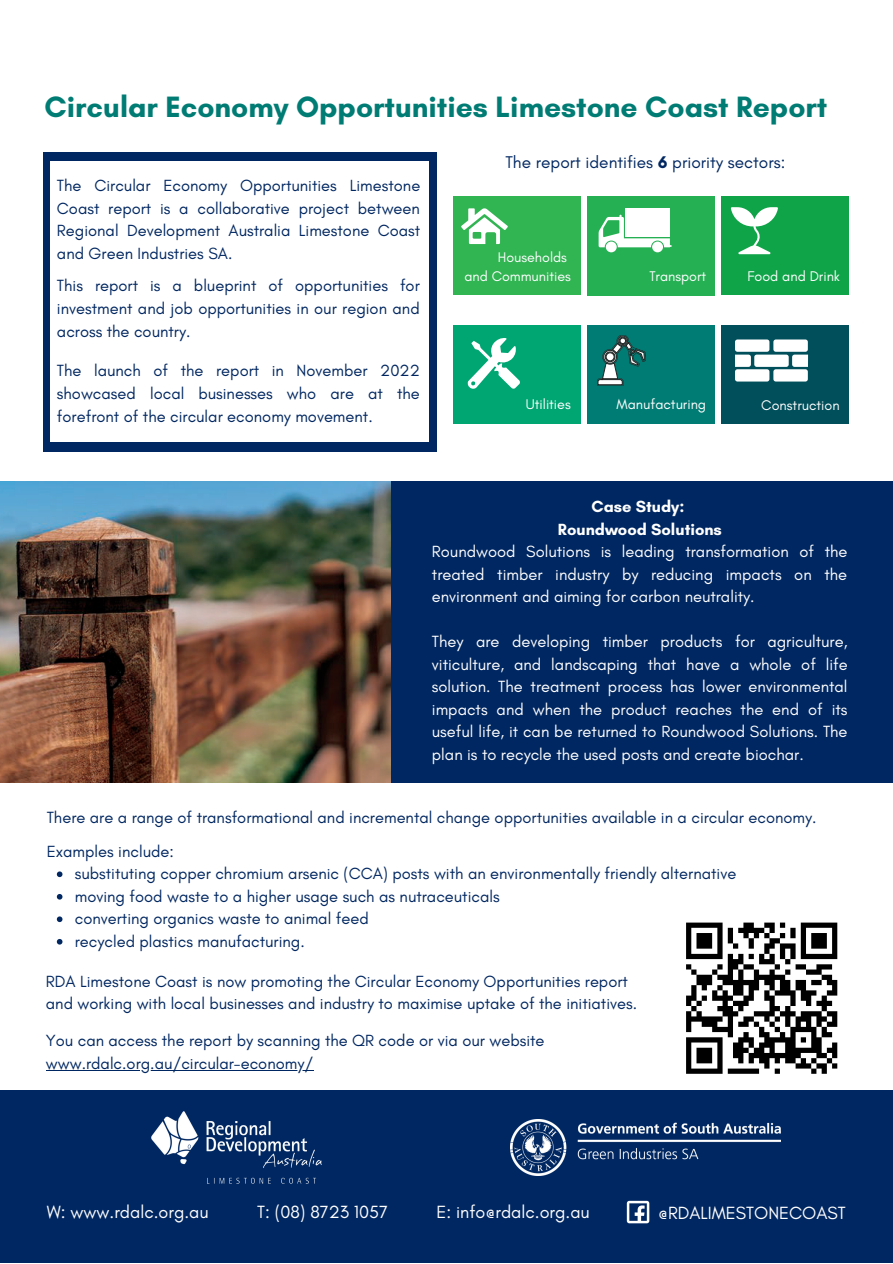
<style>
.page{position:relative;width:893px;height:1264px;background:#fff}
.page>*{position:absolute;margin:0;border:0;box-sizing:border-box;transform-origin:0 0}
.t1{font:700 30px "Glacial Indifference";color:#007c74}
.t2{font:18px "Glacial Indifference";color:#fff}
.t3{font:17.25px "Glacial Indifference";color:#002761}
.t4{font:16.5px/22.5px "Glacial Indifference";color:#002761;text-align:justify}
.t5{font:16.5px/22.5px "Glacial Indifference";color:#fff;text-align:justify}
.t6{font:700 16.5px/22.5px "Glacial Indifference";color:#fff;text-align:center}
.t7{font:14.25px/19px "Glacial Indifference";color:#fff;text-align:right}
.s1{font-weight:700}
</style>
<div class="page">
<div style="left:0;top:1090px;width:892px;height:172px;background:#002761"></div>
<img style="left:151px;top:1111px;width:171px;height:73px">
<svg style="left:626px;top:1200px;width:23px;height:23px"></svg>
<img style="left:510px;top:1119px;width:270px;height:56px">
<svg style="left:686px;top:922px;width:152px;height:152px"></svg>
<div style="left:43px;top:152px;width:393px;height:299px;background:#002761"></div>
<div style="left:50px;top:162px;width:378px;height:279px;background:#fff"></div>
<hr style="left:46px;top:1069px;width:267px;height:1px;background:#002761">
<svg style="left:57px;top:871px;width:5px;height:6px"></svg>
<svg style="left:57px;top:894px;width:5px;height:5px"></svg>
<svg style="left:57px;top:916px;width:5px;height:6px"></svg>
<svg style="left:57px;top:939px;width:5px;height:5px"></svg>
<div style="left:721px;top:196px;width:127px;height:98px;background:#10a449"></div>
<svg style="left:731px;top:207px;width:47px;height:47px"></svg>
<div style="left:587px;top:325px;width:127px;height:98px;background:#007c74"></div>
<svg style="left:597px;top:335px;width:48px;height:51px"></svg>
<div style="left:453px;top:196px;width:127px;height:98px;background:#31b452"></div>
<svg style="left:461px;top:208px;width:47px;height:36px"></svg>
<div style="left:587px;top:196px;width:127px;height:99px;background:#25b053"></div>
<div style="left:605px;top:241px;width:11px;height:11px;background:#fff;border-radius:50%"></div>
<div style="left:652px;top:241px;width:11px;height:11px;background:#fff;border-radius:50%"></div>
<svg style="left:598px;top:215px;width:73px;height:32px"></svg>
<div style="left:625px;top:208px;width:45px;height:29px;background:#fff"></div>
<div style="left:453px;top:325px;width:127px;height:98px;background:#00a672"></div>
<svg style="left:467px;top:338px;width:53px;height:51px"></svg>
<div style="left:721px;top:325px;width:127px;height:98px;background:#004f5b"></div>
<svg style="left:735px;top:339px;width:73px;height:42px"></svg>
<img style="left:0;top:482px;width:391px;height:300px">
<div style="left:391px;top:482px;width:501px;height:300px;background:#002761"></div>
<h1 class="t1" style="left:45px;top:88px;width:784px">Circular Economy Opportunities Limestone Coast Report</h1>
<p class="t4" style="left:57px;top:174px;width:365px">The Circular Economy Opportunities Limestone Coast report is a collaborative project between Regional Development Australia Limestone Coast and Green Industries SA.</p>
<p class="t4" style="left:57px;top:273px;width:364px;line-height:23px">This report is a blueprint of opportunities for investment and job opportunities in our region and across the country.</p>
<p class="t4" style="left:57px;top:358px;width:364px;line-height:23px">The launch of the report in November 2022 showcased local businesses who are at the forefront of the circular economy movement.</p>
<p class="t3" style="left:505px;top:152px;width:281px">The report identifies <span class="s1">6</span> priority sectors:</p>
<p class="t7" style="left:464px;top:248px;width:108px">Households<br>and Communities</p>
<p class="t7" style="left:649px;top:267px;width:58px">Transport</p>
<p class="t7" style="left:747px;top:267px;width:94px">Food and Drink</p>
<p class="t7" style="left:526px;top:394px;width:46px">Utilities</p>
<p class="t7" style="left:761px;top:395px;width:80px">Construction</p>
<p class="t7" style="left:616px;top:394px;width:91px">Manufacturing</p>
<p class="t6" style="left:558px;top:495px;width:165px">Case Study:<br>Roundwood Solutions</p>
<p class="t5" style="left:432px;top:540px;width:417px">Roundwood Solutions is leading transformation of the treated timber industry by reducing impacts on the environment and aiming for carbon neutrality.</p>
<p class="t5" style="left:432px;top:630px;width:417px">They are developing timber products for agriculture, viticulture, and landscaping that have a whole of life solution. The treatment process has lower environmental impacts and when the product reaches the end of its useful life, it can be returned to Roundwood Solutions. The plan is to recycle the used posts and create biochar.</p>
<p class="t4" style="left:47px;top:805px;width:771px">There are a range of transformational and incremental change opportunities available in a circular economy.</p>
<p class="t4" style="left:47px;top:839px;width:129px">Examples include:</p>
<p class="t4" style="left:75px;top:862px;width:663px;text-align:left">substituting copper chromium arsenic (CCA) posts with an environmentally friendly alternative moving food waste to a higher usage such as nutraceuticals<br>converting organics waste to animal feed<br>recycled plastics manufacturing.</p>
<p class="t4" style="left:46px;top:969px;width:592px">RDA Limestone Coast is now promoting the Circular Economy Opportunities report and working with local businesses and industry to maximise uptake of the initiatives.</p>
<p class="t4" style="left:46px;top:1029px;width:500px">You can access the report by scanning the QR code or via our website www.rdalc.org.au/circular-economy/</p>
<p class="t2" style="left:47px;top:1201px;width:163px">W: www.rdalc.org.au</p>
<p class="t2" style="left:257px;top:1201px;width:132px">T: (08) 8723 1057</p>
<p class="t2" style="left:436px;top:1201px;width:155px">E: info@rdalc.org.au</p>
<p class="t2" style="left:658px;top:1201px;width:189px">@RDALIMESTONECOAST</p>
</div>
